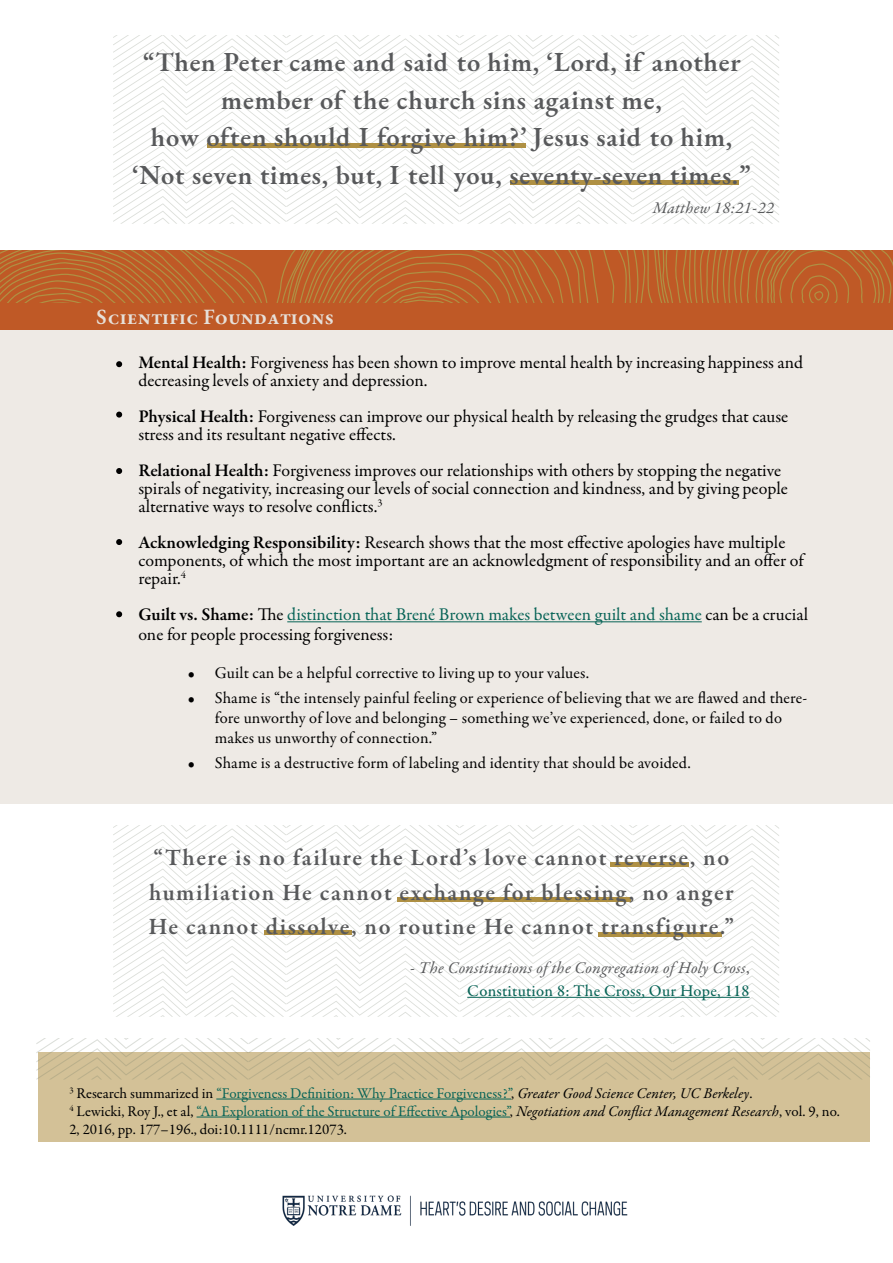
<style>
.page{position:relative;width:893px;height:1263px;background:#fff}
.page>*{position:absolute;margin:0;border:0;box-sizing:border-box;transform-origin:0 0}
.t1{font:26.7px/37.5px "EB Garamond";letter-spacing:.03em;color:#58595b;text-align:center}
.t2{font:600 23.7px/34.5px "Garamond Premr Pro";letter-spacing:.065em;color:#58595b}
.t3{font:21.15px "EB Garamond";color:#e6e0d9}
.t4{font:18px/18px "Garamond Premr Pro";color:#000}
.t5{font:16.5px/19.5px "Garamond Premr Pro";letter-spacing:.01em;color:#000}
.t6{font:italic 16.5px/22.5px "Garamond Premr Pro";letter-spacing:.015em;color:#58595b;text-align:right}
.t7{font:15px/18px "Garamond Premr Pro";color:#086457}
.s1{font-weight:600}
.s2{color:#086457}
.s3{font-weight:500;font-style:normal}
.s4{font-weight:500;font-style:normal;color:#086457}
.s5{color:#000}
.s6{font-style:italic;color:#000}
</style>
<div class="page">
<div style="left:0;top:322px;width:893px;height:482px;background:#eeeae5"></div>
<div style="left:38px;top:1052px;width:832px;height:89px;background:#d3c197"></div>
<div style="left:0;top:250px;width:893px;height:80px;background:#bf5926"></div>
<svg style="left:0;top:250px;width:893px;height:53px"></svg>
<svg style="left:113px;top:35px;width:666px;height:189px"></svg>
<div style="left:207px;top:143px;width:319px;height:5px;background:#af9043"></div>
<svg style="left:36px;top:1038px;width:834px;height:41px"></svg>
<hr style="left:287px;top:621px;width:415px;height:1px;background:#086457">
<svg style="left:116px;top:361px;width:6px;height:6px"></svg>
<svg style="left:116px;top:611px;width:6px;height:6px"></svg>
<svg style="left:116px;top:412px;width:6px;height:6px"></svg>
<svg style="left:116px;top:468px;width:6px;height:6px"></svg>
<svg style="left:116px;top:539px;width:6px;height:6px"></svg>
<hr style="left:216px;top:1099px;width:295px;height:1px;background:#086457">
<hr style="left:197px;top:1117px;width:313px;height:1px;background:#086457">
<div style="left:510px;top:180px;width:228px;height:5px;background:#af9043"></div>
<svg style="left:113px;top:825px;width:666px;height:192px"></svg>
<hr style="left:467px;top:997px;width:283px;height:1px;background:#086457">
<div style="left:398px;top:897px;width:233px;height:5px;background:#af9043"></div>
<div style="left:611px;top:862px;width:78px;height:5px;background:#af9043"></div>
<hr style="left:264px;top:931px;width:88px;height:4px;background:#af9043">
<div style="left:598px;top:932px;width:123px;height:5px;background:#af9043"></div>
<img style="left:282px;top:1195px;width:346px;height:31px">
<h1 class="t1" style="left:132px;top:44px;width:620px">“Then Peter came and said to him, ‘Lord, if another member of the church sins against me,<br>how often should I forgive him?’ Jesus said to him, ‘Not seven times, but, I tell you, seventy-seven times.”</h1>
<p class="t3" style="left:96px;top:303px;width:239px">Scientific Foundations</p>
<p class="t6" style="left:653px;top:198px;width:123px">Matthew 18:21-22</p>
<p class="t4" style="left:138px;top:354px;width:666px"><span class="s1">Mental Health:</span> Forgiveness has been shown to improve mental health by increasing happiness and decreasing levels of anxiety and depression.</p>
<p class="t4" style="left:138px;top:408px;width:651px"><span class="s1">Physical Health:</span> Forgiveness can improve our physical health by releasing the grudges that cause stress and its resultant negative effects.</p>
<p class="t4" style="left:138px;top:462px;width:651px"><span class="s1">Relational Health:</span> Forgiveness improves our relationships with others by stopping the negative spirals of negativity, increasing our levels of social connection and kindness, and by giving people alternative ways to resolve conflicts.<sup>3</sup></p>
<p class="t4" style="left:138px;top:534px;width:667px"><span class="s1">Acknowledging Responsibility:</span> Research shows that the most effective apologies have multiple components, of which the most important are an acknowledgment of responsibility and an offer of repair.<sup>4</sup></p>
<p class="t4" style="left:138px;top:605px;width:671px;line-height:19.5px"><span class="s1">Guilt vs. Shame:</span> The <span class="s2">distinction that Brené Brown makes between guilt and shame</span> can be a crucial one for people processing forgiveness:</p>
<p class="t5" style="left:188px;top:663px;width:403px">• Guilt can be a helpful corrective to living up to your values.</p>
<p class="t5" style="left:215px;top:689px;width:594px;text-indent:-27px">• Shame is “the intensely painful feeling or experience of believing that we are flawed and there&shy;fore unworthy of love and belonging – something we’ve experienced, done, or failed to do makes us unworthy of connection.”</p>
<p class="t5" style="left:188px;top:753px;width:504px">• Shame is a destructive form of labeling and identity that should be avoided.</p>
<h2 class="t2" style="left:148px;top:841px;width:587px">“There is no failure the Lord’s love cannot reverse, no humiliation He cannot exchange for blessing, no anger<br>He cannot dissolve, no routine He cannot transfigure.”</h2>
<p class="t6" style="left:410px;top:957px;width:341px"><span class="s3">-</span> The Constitutions of the Congregation of Holy Cross<span class="s3">,<br></span><span class="s4">Constitution 8: The Cross, Our Hope, 118</span></p>
<p class="t7" style="left:69px;top:1084px;width:772px"><sup>3</sup> <span class="s5">Research summarized in</span> “Forgiveness Definition: Why Practice Forgiveness?”<span class="s5">,</span> <span class="s6">Greater Good Science Center, UC Berkeley</span><span class="s5">.<br></span><sup>4</sup> <span class="s5">Lewicki, Roy J., et al,</span> “An Exploration of the Structure of Effective Apologies”<span class="s5">,</span> <span class="s6">Negotiation and Conflict Management Research</span><span class="s5">, vol. 9, no.<br>2, 2016, pp. 177–196., doi:10.1111/ncmr.12073.</span></p>
</div>
